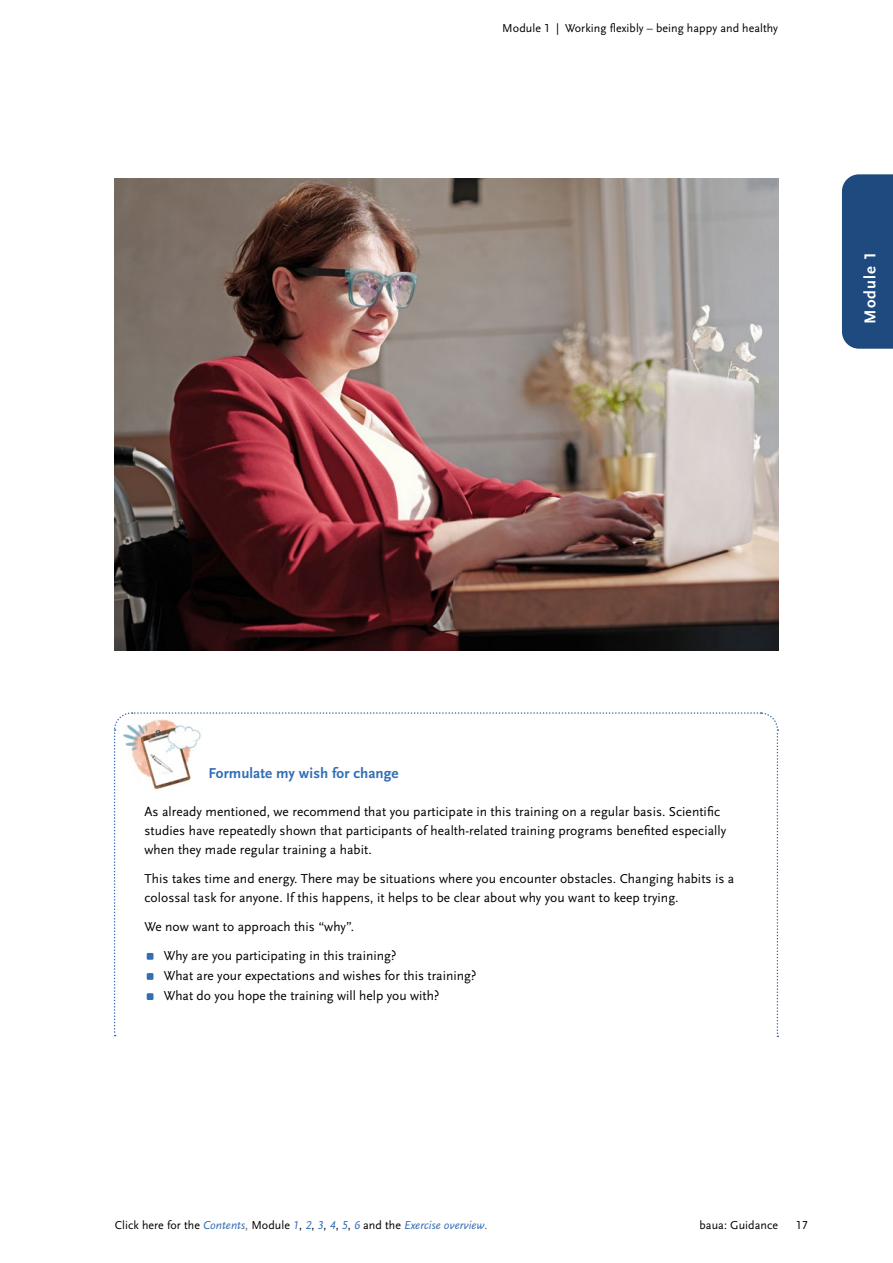
<style>
.page{position:relative;width:893px;height:1263px;background:#fff}
.page>*{position:absolute;margin:0;border:0;box-sizing:border-box;transform-origin:0 0}
.t1{font:700 16.5px "Scala Sans Pro";letter-spacing:.06em;color:#fff}
.t2{font:700 15px "Scala Sans Pro";letter-spacing:.005em;color:#336eb6}
.t3{font:13.5px/18.8px "Scala Sans Pro";letter-spacing:.005em;color:#000}
.t4{font:12px "Scala Sans Pro";letter-spacing:.005em;color:#000}
.s1{font-style:italic;color:#336eb6}
.s2{color:#5c5b60}
</style>
<div class="page">
<div style="left:842px;top:174px;width:51px;height:175px;background:#1e4a80"></div>
<svg style="left:113px;top:712px;width:666px;height:325px"></svg>
<div style="left:147px;top:953px;width:6px;height:7px;background:#336eb6"></div>
<div style="left:147px;top:973px;width:6px;height:7px;background:#336eb6"></div>
<div style="left:147px;top:993px;width:6px;height:7px;background:#336eb6"></div>
<img style="left:115px;top:179px;width:663px;height:472px">
<img style="left:122px;top:718px;width:79px;height:73px">
<p class="t4" style="left:502px;top:22px;width:277px">Module 1 | Working flexibly – being happy and healthy</p>
<p class="t1" style="left:860px;top:324px;width:73px;rotate:-90deg">Module 1</p>
<h4 class="t2" style="left:209px;top:764px;width:191px">Formulate my wish for change</h4>
<p class="t3" style="left:145px;top:802px;width:583px">As already mentioned, we recommend that you participate in this training on a regular basis. Scientific studies have repeatedly shown that participants of health-related training programs benefited especially when they made regular training a habit.</p>
<p class="t3" style="left:145px;top:869px;width:591px">This takes time and energy. There may be situations where you encounter obstacles. Changing habits is a colossal task for anyone. If this happens, it helps to be clear about why you want to keep trying.</p>
<p class="t3" style="left:145px;top:917px;width:211px">We now want to approach this “why”.</p>
<p class="t3" style="left:164px;top:946px;width:234px">Why are you participating in this training?</p>
<p class="t3" style="left:164px;top:966px;width:314px">What are your expectations and wishes for this training?</p>
<p class="t3" style="left:164px;top:986px;width:277px">What do you hope the training will help you with?</p>
<p class="t4" style="left:115px;top:1218px;width:374px">Click here for the <span class="s1">Contents</span><span class="s2">,</span> Module <span class="s1">1</span>, <span class="s1">2</span>, <span class="s1">3</span>, <span class="s1">4</span>, <span class="s1">5</span>, <span class="s1">6</span> and the <span class="s1">Exercise overview</span><span class="s2">.</span></p>
<p class="t4" style="left:699px;top:1218px;width:80px">baua: Guidance</p>
<p class="t4" style="left:796px;top:1218px;width:14px">17</p>
</div>
